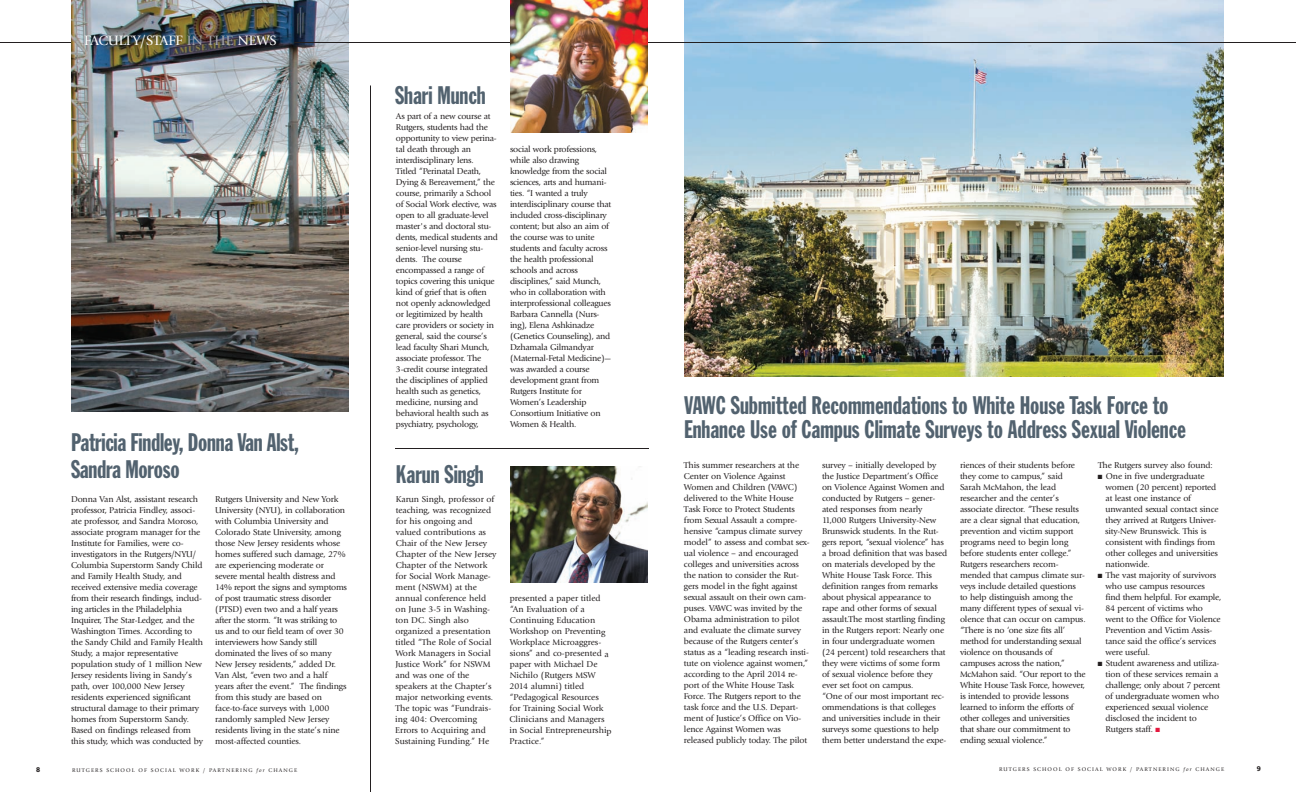
<style>
.page{position:relative;width:1296px;height:792px;background:#fff}
.page>*{position:absolute;margin:0;border:0;box-sizing:border-box;transform-origin:0 0}
.t1{font:25px/24px "Franklin Gothic Extra Cond";color:#52626f}
.t2{font:14px "Giovanni";color:#fff}
.t3{font:8.8px/11px "Giovanni";letter-spacing:-.015em;color:#231f20}
.t4{font:500 7px "Formata BQ";color:#231f20}
.t5{font:5.5px "Giovanni";letter-spacing:.2em;color:#231f20}
.s1{color:#a8a9ad}
.s2{color:#e4183e}
.s3{font-family:"Giovanni Itl"}
</style>
<div class="page">
<img style="left:684px;top:0;width:540px;height:377px">
<img style="left:71px;top:0;width:278px;height:412px">
<hr style="left:370px;top:86px;width:1px;height:706px;background:#231f20">
<img style="left:511px;top:466px;width:137px;height:116px">
<hr style="left:0;top:42px;width:71px;height:1px;background:#231f20">
<hr style="left:395px;top:448px;width:254px;height:1px;background:#231f20">
<hr style="left:294px;top:42px;width:1002px;height:1px;background:#231f20">
<img style="left:511px;top:0;width:137px;height:132px">
<h2 class="t2" style="left:84px;top:35px;width:194px">FACULTY/STAFF <span class="s1">IN THE</span> NEWS</h2>
<h1 class="t1" style="left:71px;top:431px;width:229px;line-height:27px">Patricia Findley, Donna Van Alst,<br>Sandra Moroso</h1>
<p class="t3" style="left:71px;top:494px;width:134px">Donna Van Alst, assistant research professor, Patricia Findley, associ&shy;ate professor, and Sandra Moroso, associate program manager for the Institute for Families, were co&shy;investigators in the Rutgers/NYU/ Columbia Superstorm Sandy Child and Family Health Study, and received extensive media coverage from their research findings, includ&shy;ing articles in the Philadelphia Inquirer, The Star-Ledger, and the Washington Times. According to the Sandy Child and Family Health Study, a major representative population study of 1 million New Jersey residents living in Sandy’s path, over 100,000 New Jersey residents experienced significant structural damage to their primary homes from Superstorm Sandy.<br>Based on findings released from this study, which was conducted by</p>
<p class="t3" style="left:215px;top:494px;width:133px">Rutgers University and New York<br>University (NYU), in collaboration with Columbia University and<br>Colorado State University, among those New Jersey residents whose homes suffered such damage, 27% are experiencing moderate or severe mental health distress and<br>14% report the signs and symptoms of post traumatic stress disorder (PTSD) even two and a half years after the storm. “It was striking to us and to our field team of over 30 interviewers how Sandy still dominated the lives of so many<br>New Jersey residents,” added Dr.<br>Van Alst, “even two and a half years after the event.” The findings from this study are based on face-to-face surveys with 1,000 randomly sampled New Jersey residents living in the state’s nine most-affected counties.</p>
<h1 class="t1" style="left:395px;top:85px;width:92px">Shari Munch</h1>
<p class="t3" style="left:396px;top:111px;width:103px">As part of a new course at<br>Rutgers, students had the opportunity to view perina&shy;tal death through an interdisciplinary lens.<br>Titled “Perinatal Death,<br>Dying &amp; Bereavement,” the course, primarily a School of Social Work elective, was open to all graduate-level master's and doctoral stu&shy;dents, medical students and senior-level nursing stu&shy;dents. The course encompassed a range of topics covering this unique kind of grief that is often not openly acknowledged or legitimized by health care providers or society in general, said the course’s lead faculty Shari Munch, associate professor. The<br>3-credit course integrated the disciplines of applied health such as genetics, medicine, nursing and behavioral health such as psychiatry, psychology,</p>
<p class="t3" style="left:510px;top:144px;width:103px">social work professions, while also drawing knowledge from the social sciences, arts and humani&shy;ties. “I wanted a truly interdisciplinary course that included cross-disciplinary content; but also an aim of the course was to unite students and faculty across the health professional schools and across disciplines,” said Munch, who in collaboration with interprofessional colleagues<br>Barbara Cannella (Nurs&shy;ing), Elena Ashkinadze (Genetics Counseling), and<br>Dzhamala Gilmandyar (Maternal-Fetal Medicine)— was awarded a course development grant from<br>Rutgers Institute for<br>Women’s Leadership<br>Consortium Initiative on<br>Women &amp; Health.</p>
<h1 class="t1" style="left:396px;top:464px;width:89px">Karun Singh</h1>
<p class="t3" style="left:395px;top:494px;width:103px">Karun Singh, professor of teaching, was recognized for his ongoing and valued contributions as<br>Chair of the New Jersey<br>Chapter of the New Jersey<br>Chapter of the Network for Social Work Manage&shy;ment (NSWM) at the annual conference held on June 3-5 in Washing&shy;ton DC. Singh also organized a presentation titled “The Role of Social<br>Work Managers in Social<br>Justice Work” for NSWM and was one of the speakers at the Chapter’s major networking events.<br>The topic was “Fundrais&shy;ing 404: Overcoming<br>Errors to Acquiring and<br>Sustaining Funding.” He</p>
<p class="t3" style="left:510px;top:594px;width:104px">presented a paper titled “An Evaluation of a<br>Continuing Education<br>Workshop on Preventing<br>Workplace Microaggres&shy;sions” and co-presented a paper with Michael De<br>Nichilo (Rutgers MSW<br>2014 alumni) titled “Pedagogical Resources for Training Social Work<br>Clinicians and Managers in Social Entrepreneurship<br>Practice.”</p>
<h1 class="t1" style="left:684px;top:395px;width:503px">VAWC Submitted Recommendations to White House Task Force to<br>Enhance Use of Campus Climate Surveys to Address Sexual Violence</h1>
<p class="t3" style="left:684px;top:460px;width:127px">This summer researchers at the<br>Center on Violence Against<br>Women and Children (VAWC) delivered to the White House<br>Task Force to Protect Students from Sexual Assault a compre&shy;hensive “campus climate survey model” to assess and combat sex&shy;ual violence – and encouraged colleges and universities across the nation to consider the Rut&shy;gers model in the fight against sexual assault on their own cam&shy;puses. VAWC was invited by the<br>Obama administration to pilot and evaluate the climate survey because of the Rutgers center’s status as a “leading research insti&shy;tute on violence against women,” according to the April 2014 re&shy;port of the White House Task<br>Force. The Rutgers report to the task force and the U.S. Depart&shy;ment of Justice’s Office on Vio&shy;lence Against Women was released publicly today. The pilot</p>
<p class="t3" style="left:822px;top:460px;width:127px">survey – initially developed by the Justice Department’s Office on Violence Against Women and conducted by Rutgers – gener&shy;ated responses from nearly<br>11,000 Rutgers University-New<br>Brunswick students. In the Rut&shy;gers report, “sexual violence” has a broad definition that was based on materials developed by the<br>White House Task Force. This definition ranges from remarks about physical appearance to rape and other forms of sexual assault.The most startling finding in the Rutgers report: Nearly one in four undergraduate women (24 percent) told researchers that they were victims of some form of sexual violence before they ever set foot on campus.<br>“One of our most important rec&shy;ommendations is that colleges and universities include in their surveys some questions to help them better understand the expe-</p>
<p class="t3" style="left:960px;top:460px;width:127px">riences of their students before they come to campus,” said<br>Sarah McMahon, the lead researcher and the center’s associate director. “These results are a clear signal that education, prevention and victim support programs need to begin long before students enter college.”<br>Rutgers researchers recom&shy;mended that campus climate sur&shy;veys include detailed questions to help distinguish among the many different types of sexual vi&shy;olence that can occur on campus. “There is no ‘one size fits all’ method for understanding sexual violence on thousands of campuses across the nation,”<br>McMahon said. “Our report to the<br>White House Task Force, however, is intended to provide lessons learned to inform the efforts of other colleges and universities that share our commitment to ending sexual violence.”</p>
<p class="t3" style="left:1098px;top:460px;width:116px">The Rutgers survey also found:</p>
<p class="t3" style="left:1105px;top:471px;width:115px;text-indent:-7px">■ One in five undergraduate women (20 percent) reported at least one instance of unwanted sexual contact since they arrived at Rutgers Univer&shy;sity-New Brunswick. This is consistent with findings from other colleges and universities nationwide.</p>
<p class="t3" style="left:1106px;top:570px;width:117px;text-indent:-8px">■ The vast majority of survivors who use campus resources find them helpful. For example,<br>84 percent of victims who went to the Office for Violence<br>Prevention and Victim Assis&shy;tance said the office’s services were useful.</p>
<p class="t3" style="left:1105px;top:658px;width:117px;text-indent:-7px">■ Student awareness and utiliza&shy;tion of these services remain a challenge; only about 7 percent of undergraduate women who experienced sexual violence disclosed the incident to<br>Rutgers staff. <span class="s2">■</span></p>
<p class="t4" style="left:36px;top:767px;width:6px">8</p>
<p class="t5" style="left:72px;top:768px;width:227px">RUTGERS SCHOOL OF SOCIAL WORK / PARTNERING <span class="s3">for</span> CHANGE</p>
<p class="t5" style="left:999px;top:767px;width:227px">RUTGERS SCHOOL OF SOCIAL WORK / PARTNERING <span class="s3">for</span> CHANGE</p>
<p class="t4" style="left:1257px;top:766px;width:6px">9</p>
</div>
